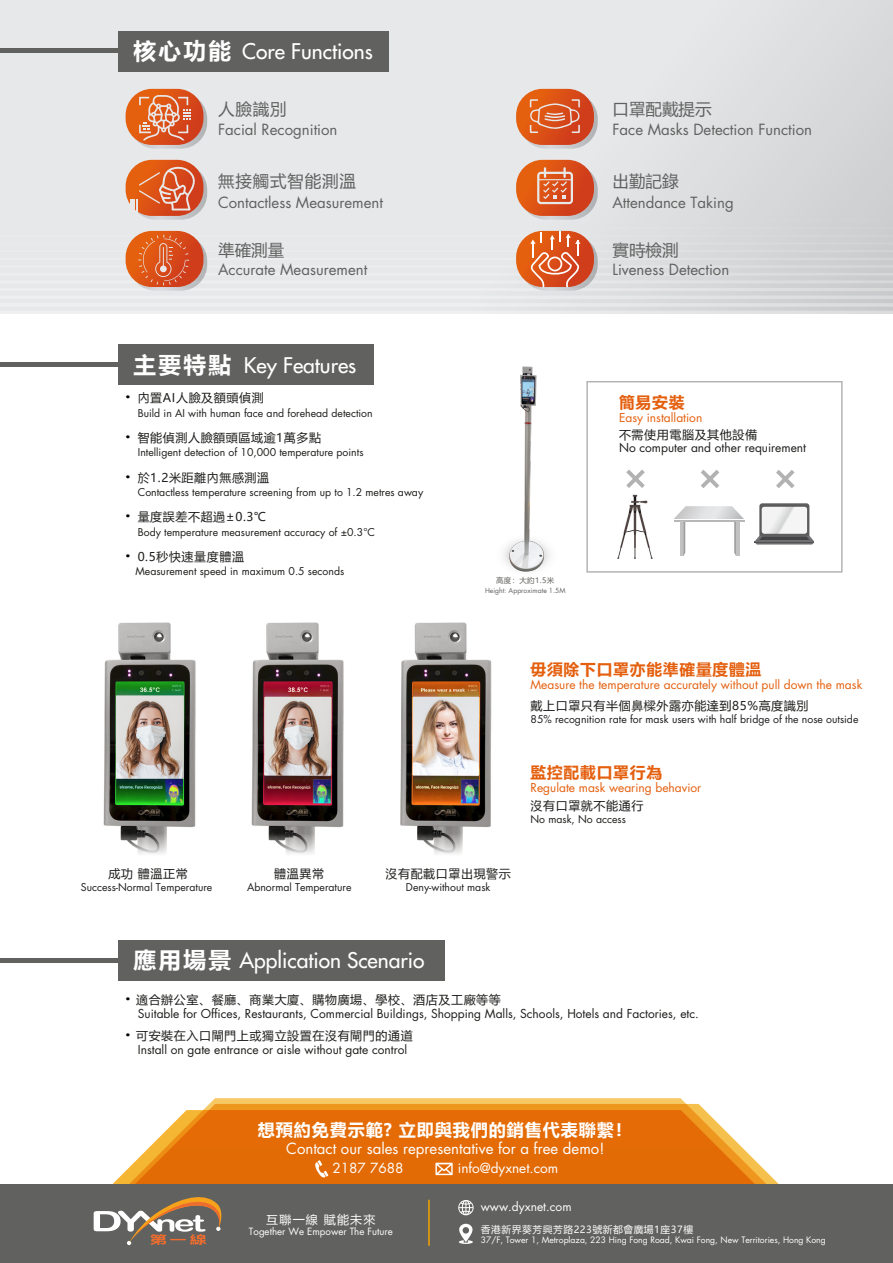
<style>
.page{position:relative;width:893px;height:1263px;background:#fff}
.page>*{position:absolute;margin:0;border:0;box-sizing:border-box;transform-origin:0 0}
.t1{font:500 21px "Futura Std";color:#fff}
.t2{font:700 17.1px "Microsoft Ya Hei";letter-spacing:.05em;color:#fff}
.t3{font:16.5px "Microsoft Ya Hei";color:#616160}
.t4{font:16.5px "Microsoft Ya Hei";letter-spacing:.05em;color:#616160}
.t5{font:700 15.75px "Microsoft Ya Hei";letter-spacing:.05em;color:#e45f0e}
.t6{font:15px "Futura Std";color:#616160}
.t7{font:15px "Futura Std";color:#fff}
.t8{font:13.65px "Futura Std";color:#fff}
.t9{font:12px "Microsoft Ya Hei";letter-spacing:.05em;color:#1d1d1b}
.t10{font:12px "Futura Std";color:#1d1d1b}
.t11{font:12px "Futura Std";color:#e45f0e}
.t12{font:12px "Futura Std";color:#fff}
.t13{font:12px "Microsoft Ya Hei";letter-spacing:.1em;color:#fff}
.t14{font:10.5px "Futura Std";color:#1d1d1b}
.t15{font:9.75px "Futura Std";color:#fff}
.t16{font:9.75px "Microsoft Ya Hei";letter-spacing:.05em;color:#fff}
.t17{font:8.55px "Futura Std";color:#fff}
.t18{font:7.5px "Microsoft Ya Hei";letter-spacing:.05em;color:#61615f}
.t19{font:6.75px "Futura Std";color:#61615f}
.s1{font-family:"Microsoft Ya Hei";font-weight:700;font-size:22.65px}
.s2{font-weight:700;font-size:18px;color:#000}
</style>
<div class="page">
<div style="left:0;top:0;width:893px;height:603px;background:linear-gradient(to right,#ecedef,#dadcde)"></div>
<hr style="left:0;top:311px;width:893px;height:3px;background:#fff">
<svg style="left:0;top:303px;width:893px;height:4px;fill:#ecedef"></svg>
<hr style="left:0;top:296px;width:893px;height:3px;background:#fff">
<hr style="left:0;top:288px;width:893px;height:3px;background:#fff">
<hr style="left:0;top:280px;width:893px;height:3px;background:#fff">
<hr style="left:0;top:273px;width:893px;height:3px;background:#fff">
<hr style="left:0;top:265px;width:893px;height:3px;background:#fff">
<hr style="left:0;top:258px;width:893px;height:2px;background:#fff">
<hr style="left:0;top:250px;width:893px;height:2px;background:#fff">
<hr style="left:0;top:243px;width:893px;height:1px;background:#fff">
<hr style="left:0;top:235px;width:893px;height:2px;background:#fff">
<hr style="left:0;top:227px;width:893px;height:2px;background:#fff">
<hr style="left:0;top:220px;width:893px;height:1px;background:#fff">
<hr style="left:0;top:212px;width:893px;height:1px;background:#fff">
<hr style="left:0;top:205px;width:893px;height:1px;background:#fff">
<svg style="left:129px;top:93px;width:78px;height:56px"></svg>
<svg style="left:129px;top:164px;width:78px;height:56px"></svg>
<svg style="left:129px;top:235px;width:78px;height:56px"></svg>
<svg style="left:520px;top:93px;width:78px;height:56px"></svg>
<svg style="left:520px;top:164px;width:78px;height:56px"></svg>
<svg style="left:520px;top:235px;width:78px;height:56px"></svg>
<div style="left:0;top:314px;width:893px;height:834px;background:#fff"></div>
<div style="left:586px;top:381px;width:257px;height:192px;background:#fff;border:1px solid #b3b2b2"></div>
<svg style="left:209px;top:1098px;width:489px;height:6px;fill:#f7c966"></svg>
<svg style="left:203px;top:1104px;width:576px;height:80px;fill:#ee971e"></svg>
<svg style="left:112px;top:1110px;width:651px;height:74px;fill:#e46b06"></svg>
<div style="left:118px;top:31px;width:271px;height:41px;background:#616160"></div>
<div style="left:0;top:48px;width:136px;height:5px;background:#616160"></div>
<div style="left:0;top:362px;width:136px;height:5px;background:#616160"></div>
<div style="left:0;top:958px;width:123px;height:5px;background:#616160"></div>
<div style="left:0;top:1184px;width:893px;height:79px;background:#616160"></div>
<img style="left:251px;top:622px;width:93px;height:203px">
<img style="left:103px;top:622px;width:93px;height:203px">
<img style="left:400px;top:622px;width:92px;height:203px">
<svg style="left:104px;top:825px;width:387px;height:29px"></svg>
<div style="left:118px;top:344px;width:255px;height:41px;background:#616160"></div>
<div style="left:118px;top:941px;width:327px;height:40px;background:#616160"></div>
<img style="left:503px;top:366px;width:109px;height:207px">
<svg style="left:126px;top:160px;width:77px;height:56px"></svg>
<svg style="left:126px;top:89px;width:77px;height:56px"></svg>
<svg style="left:516px;top:89px;width:78px;height:56px"></svg>
<svg style="left:516px;top:160px;width:78px;height:56px"></svg>
<svg style="left:126px;top:231px;width:77px;height:56px"></svg>
<svg style="left:516px;top:231px;width:78px;height:58px"></svg>
<svg style="left:94px;top:1197px;width:128px;height:48px"></svg>
<img style="left:617px;top:494px;width:36px;height:65px">
<div style="left:759px;top:503px;width:50px;height:35px;background:#5e5e5f;border-radius:3px"></div>
<div style="left:761px;top:506px;width:47px;height:28px;border:1px solid #515151;border-radius:3px"></div>
<svg style="left:761px;top:507px;width:46px;height:27px"></svg>
<svg style="left:755px;top:536px;width:59px;height:8px"></svg>
<svg style="left:674px;top:506px;width:70px;height:50px"></svg>
<svg style="left:701px;top:470px;width:18px;height:18px"></svg>
<svg style="left:626px;top:469px;width:19px;height:19px"></svg>
<svg style="left:776px;top:470px;width:19px;height:18px"></svg>
<svg style="left:315px;top:1160px;width:13px;height:17px"></svg>
<svg style="left:435px;top:1163px;width:18px;height:12px"></svg>
<svg style="left:459px;top:1224px;width:14px;height:20px"></svg>
<svg style="left:458px;top:1200px;width:16px;height:15px"></svg>
<hr style="left:428px;top:1200px;width:2px;height:46px;background:#f3a500">
<h1 class="t1" style="left:134px;top:38px;width:241px"><span class="s1">核心功能</span> Core Functions</h1>
<h3 class="t3" style="left:218px;top:98px;width:70px">人臉識別</h3>
<h3 class="t3" style="left:613px;top:98px;width:100px">口罩配戴提示</h3>
<h3 class="t6" style="left:218px;top:120px;width:121px">Facial Recognition</h3>
<h3 class="t6" style="left:612px;top:120px;width:201px">Face Masks Detection Function</h3>
<h3 class="t4" style="left:218px;top:170px;width:139px">無接觸式智能測溫</h3>
<h3 class="t3" style="left:613px;top:170px;width:67px">出勤記錄</h3>
<h3 class="t6" style="left:218px;top:192px;width:166px">Contactless Measurement</h3>
<h3 class="t6" style="left:612px;top:192px;width:123px">Attendance Taking</h3>
<h3 class="t3" style="left:218px;top:239px;width:67px">準確測量</h3>
<h3 class="t3" style="left:613px;top:239px;width:67px">實時檢測</h3>
<h3 class="t6" style="left:218px;top:260px;width:151px">Accurate Measurement</h3>
<h3 class="t6" style="left:612px;top:260px;width:118px">Liveness Detection</h3>
<h1 class="t1" style="left:134px;top:352px;width:224px"><span class="s1">主要特點</span> Key Features</h1>
<p class="t9" style="left:125px;top:390px;width:140px"><span class="s2">‧</span> 內置AI人臉及額頭偵測</p>
<p class="t14" style="left:138px;top:406px;width:236px">Build in AI with human face and forehead detection</p>
<p class="t9" style="left:125px;top:430px;width:197px"><span class="s2">‧</span> 智能偵測人臉額頭區域逾1萬多點</p>
<p class="t14" style="left:138px;top:446px;width:227px">Intelligent detection of 10,000 temperature points</p>
<p class="t9" style="left:125px;top:469px;width:145px"><span class="s2">‧</span> 於1.2米距離內無感測溫</p>
<p class="t14" style="left:138px;top:485px;width:287px">Contactless temperature screening from up to 1.2 metres away</p>
<p class="t9" style="left:125px;top:509px;width:142px"><span class="s2">‧</span> 量度誤差不超過±0.3℃</p>
<p class="t14" style="left:138px;top:525px;width:239px">Body temperature measurement accuracy of ±0.3°C</p>
<p class="t9" style="left:125px;top:548px;width:120px"><span class="s2">‧</span> 0.5秒快速量度體溫</p>
<p class="t14" style="left:136px;top:565px;width:210px">Measurement speed in maximum 0.5 seconds</p>
<p class="t18" style="left:496px;top:575px;width:60px">高度：大約1.5米</p>
<h3 class="t5" style="left:619px;top:391px;width:67px">簡易安裝</h3>
<p class="t11" style="left:619px;top:410px;width:85px">Easy installation</p>
<p class="t9" style="left:619px;top:426px;width:139px">不需使用電腦及其他設備</p>
<p class="t10" style="left:619px;top:440px;width:189px">No computer and other requirement</p>
<p class="t19" style="left:485px;top:586px;width:82px">Height: Approximate 1.5M</p>
<h3 class="t5" style="left:530px;top:658px;width:232px">毋須除下口罩亦能準確量度體溫</h3>
<p class="t11" style="left:530px;top:677px;width:333px">Measure the temperature accurately without pull down the mask</p>
<p class="t9" style="left:530px;top:697px;width:279px">戴上口罩只有半個鼻樑外露亦能達到85%高度識別</p>
<p class="t14" style="left:530px;top:712px;width:329px">85% recognition rate for mask users with half bridge of the nose outside</p>
<h3 class="t5" style="left:530px;top:761px;width:133px">監控配載口罩行為</h3>
<p class="t11" style="left:530px;top:780px;width:172px">Regulate mask wearing behavior</p>
<p class="t9" style="left:530px;top:797px;width:114px">沒有口罩就不能通行</p>
<p class="t14" style="left:530px;top:812px;width:97px">No mask, No access</p>
<p class="t9" style="left:109px;top:865px;width:81px">成功 體溫正常</p>
<p class="t14" style="left:81px;top:880px;width:133px">Success-Normal Temperature</p>
<p class="t9" style="left:274px;top:865px;width:51px">體溫異常</p>
<p class="t14" style="left:247px;top:880px;width:106px">Abnormal Temperature</p>
<p class="t9" style="left:385px;top:865px;width:127px">沒有配載口罩出現警示</p>
<p class="t14" style="left:406px;top:880px;width:86px">Deny-without mask</p>
<h1 class="t1" style="left:134px;top:947px;width:292px"><span class="s1">應用場景</span> Application Scenario</h1>
<p class="t9" style="left:125px;top:992px;width:377px"><span class="s2">‧</span> 適合辦公室、餐廳、商業大廈、購物廣場、學校、酒店及工廠等等</p>
<p class="t10" style="left:138px;top:1006px;width:563px">Suitable for Offices, Restaurants, Commercial Buildings, Shopping Malls, Schools, Hotels and Factories, etc.</p>
<p class="t9" style="left:125px;top:1028px;width:289px"><span class="s2">‧</span> 可安裝在入口閘門上或獨立設置在沒有閘門的通道</p>
<p class="t10" style="left:138px;top:1042px;width:271px">Install on gate entrance or aisle without gate control</p>
<h2 class="t2" style="left:258px;top:1117px;width:375px">想預約免費示範? 立即與我們的銷售代表聯繫！</h2>
<h3 class="t7" style="left:286px;top:1139px;width:320px">Contact our sales representative for a free demo!</h3>
<h3 class="t8" style="left:332px;top:1159px;width:73px">2187 7688</h3>
<h3 class="t8" style="left:458px;top:1159px;width:102px">info@dyxnet.com</h3>
<p class="t13" style="left:266px;top:1211px;width:111px">互聯一線 賦能未來</p>
<p class="t15" style="left:249px;top:1225px;width:145px">Together We Empower The Future</p>
<p class="t12" style="left:481px;top:1199px;width:92px">www.dyxnet.com</p>
<p class="t16" style="left:481px;top:1223px;width:214px">香港新界葵芳興芳路223號新都會廣場1座37樓</p>
<p class="t17" style="left:481px;top:1235px;width:346px">37/F, Tower 1, Metroplaza, 223 Hing Fong Road, Kwai Fong, New Territories, Hong Kong</p>
</div>
